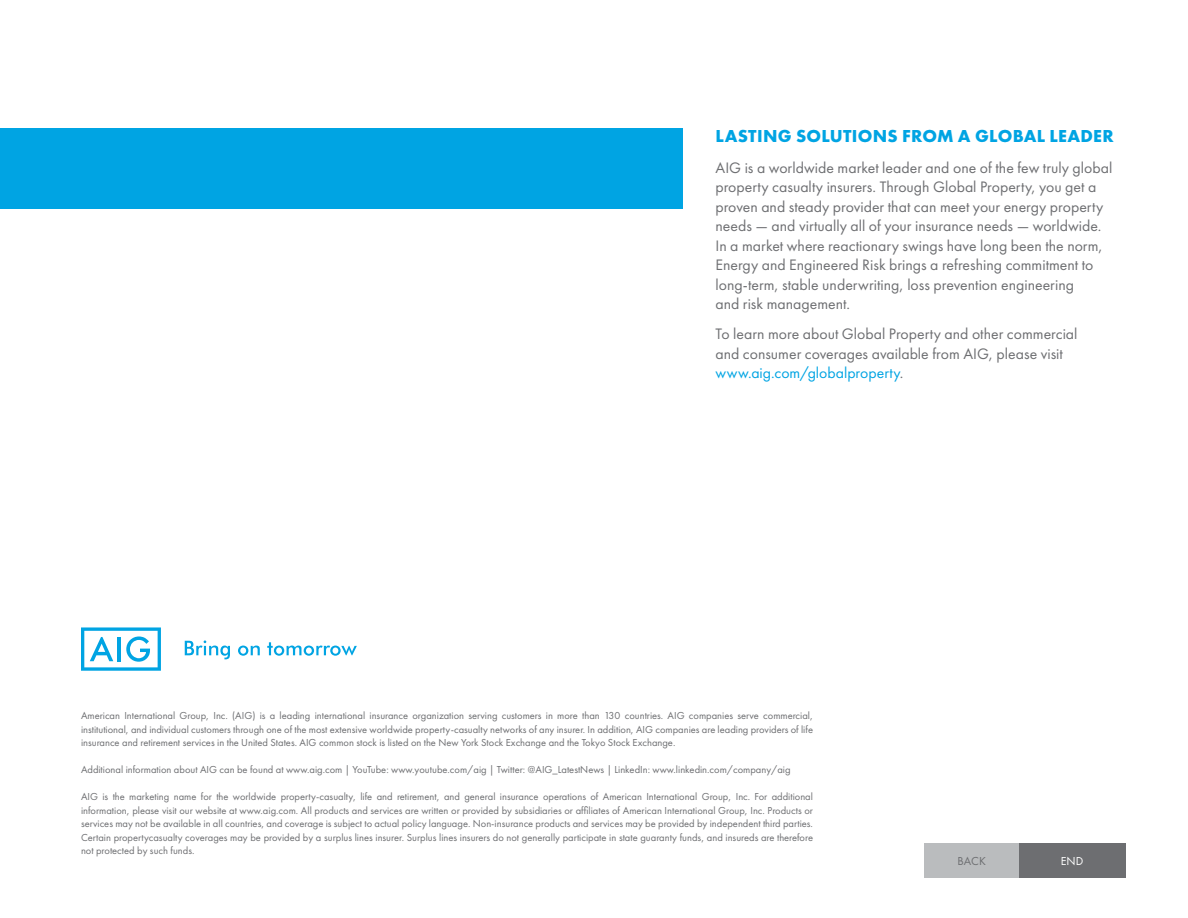
<style>
.page{position:relative;width:1188px;height:918px;background:#fff}
.page>*{position:absolute;margin:0;border:0;box-sizing:border-box;transform-origin:0 0}
.t1{font:700 18px "Futura PT";letter-spacing:.015em;color:#00a4e3}
.t2{font:15.75px/19.5px "Futura PT";color:#6d6e71}
.t3{font:12px "Futura PT";color:#6d6e71}
.t4{font:12px "Futura PT";color:#fff}
.t5{font:10.5px/13.5px "Futura PT";color:#6d6e71;text-align:justify}
.s1{color:#00a4e3}
</style>
<div class="page">
<svg style="left:81px;top:627px;width:80px;height:44px"></svg>
<svg style="left:185px;top:640px;width:45px;height:19px"></svg>
<svg style="left:238px;top:646px;width:22px;height:10px"></svg>
<svg style="left:267px;top:642px;width:90px;height:14px"></svg>
<div style="left:0;top:129px;width:683px;height:80px;background:#00a4e3"></div>
<div style="left:924px;top:843px;width:95px;height:35px;background:#babcbe"></div>
<div style="left:1019px;top:843px;width:106px;height:35px;background:#6d6e71"></div>
<h1 class="t1" style="left:716px;top:125px;width:400px">LASTING SOLUTIONS FROM A GLOBAL LEADER</h1>
<p class="t2" style="left:716px;top:157px;width:398px">AIG is a worldwide market leader and one of the few truly global property casualty insurers. Through Global Property, you get a proven and steady provider that can meet your energy property needs — and virtually all of your insurance needs — worldwide.<br>In a market where reactionary swings have long been the norm, Energy and Engineered Risk brings a refreshing commitment to long-term, stable underwriting, loss prevention engineering<br>and risk management.</p>
<h2 class="t2" style="left:716px;top:324px;width:364px">To learn more about Global Property and other commercial and consumer coverages available from AIG, please visit <span class="s1">www.aig.com/globalproperty</span>.</h2>
<p class="t5" style="left:81px;top:709px;width:734px">American International Group, Inc. (AIG) is a leading international insurance organization serving customers in more than 130 countries. AIG companies serve commercial, institutional, and individual customers through one of the most extensive worldwide property-casualty networks of any insurer. In addition, AIG companies are leading providers of life insurance and retirement services in the United States. AIG common stock is listed on the N ew York Stock Exchange and the Tokyo Stock Exchange.</p>
<p class="t5" style="left:81px;top:763px;width:711px">Additional information about AIG can be found at www.aig.com | YouTube: www.youtube.com/aig | Twitter: @AIG_LatestN ews | LinkedIn: www.linkedin.com/company/aig</p>
<p class="t5" style="left:81px;top:790px;width:734px">AIG is the marketing name for the worldwide property-casualty, life and retirement, and general insurance operations of American International Group, Inc. For additional information, please visit our website at www.aig.com. All products and services are written or provided by subsidiaries or affiliates of American International Group, Inc. Products or services may not be available in all countries, and coverage is subject to actual policy language. N on-insurance products and services may be provided by independent third parties.<br>Certain propertycasualty coverages may be provided by a surplus lines insurer. Surplus lines insurers do not generally participate in state guaranty funds, and insureds are therefore not protected by such funds.</p>
<p class="t3" style="left:957px;top:853px;width:30px">BACK</p>
<p class="t4" style="left:1061px;top:853px;width:15px">END</p>
</div>
